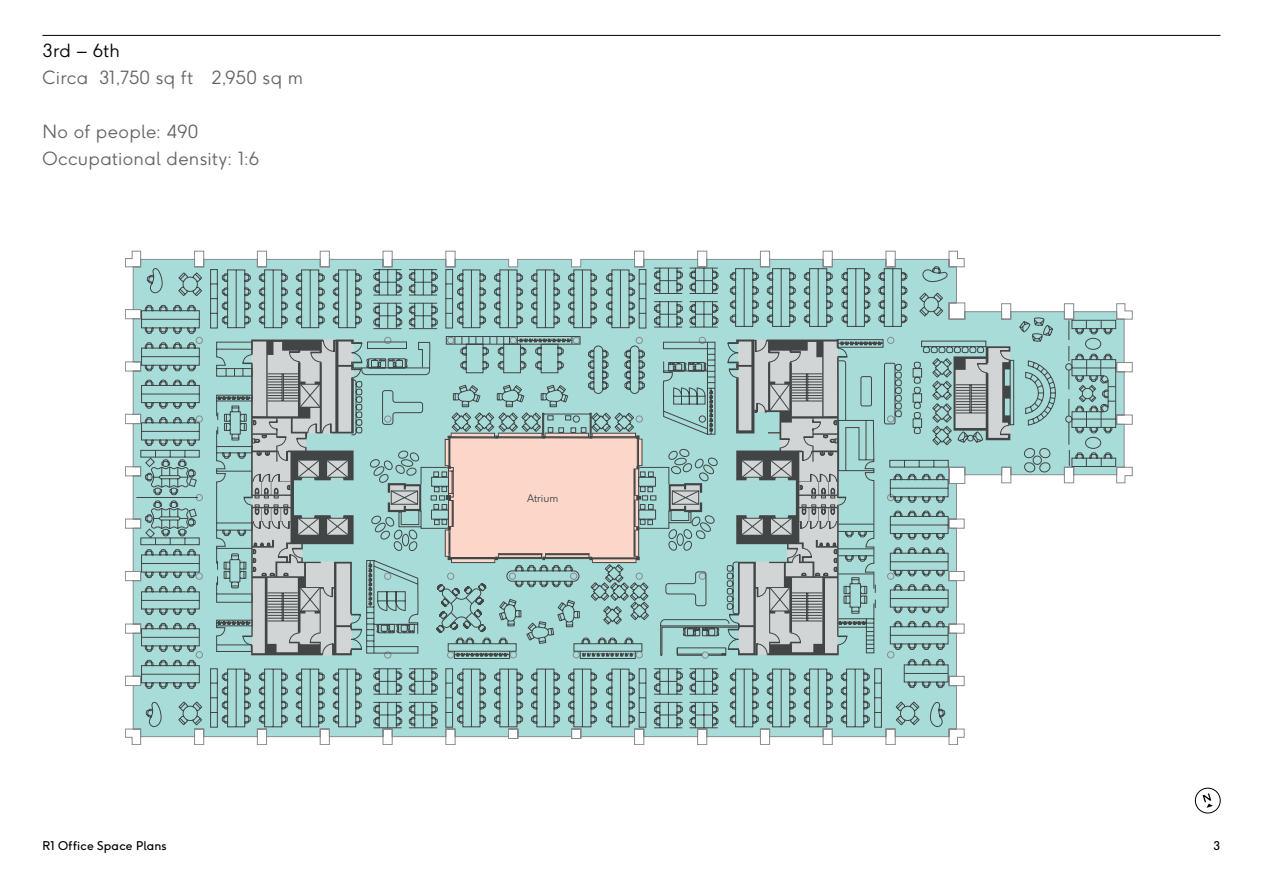
<style>
.page{position:relative;width:1263px;height:893px;background:#fff}
.page>*{position:absolute;margin:0;border:0;box-sizing:border-box;transform-origin:0 0}
.t1{font:300 18px/27px "F37 Ginger";letter-spacing:.02em;color:#646468}
.t2{font:300 18px "F37 Ginger";letter-spacing:.02em;color:#000}
.t3{font:12px "F37 Ginger";letter-spacing:.015em;color:#000}
.t4{font:300 10.5px "F37 Ginger";color:#424546}
</style>
<div class="page">
<svg style="left:1202px;top:793px;width:11px;height:15px"></svg>
<div style="left:1195px;top:788px;width:25px;height:25px;border:1px solid #000;border-radius:50%"></div>
<hr style="left:43px;top:35px;width:1177px;height:1px;background:#000">
<svg style="left:125px;top:251px;width:1007px;height:494px"></svg>
<svg style="left:890px;top:266px;width:226px;height:422px"></svg>
<svg style="left:718px;top:268px;width:189px;height:61px;background:#95c0bd"></svg>
<svg style="left:146px;top:268px;width:572px;height:68px;background:#96c2be"></svg>
<svg style="left:141px;top:336px;width:869px;height:392px;background:#a2c3c1"></svg>
<svg style="left:136px;top:450px;width:533px;height:188px;background:#adc2be"></svg>
<p class="t2" style="left:43px;top:43px;width:79px">3rd – 6th</p>
<p class="t1" style="left:43px;top:66px;width:262px">Circa 31,750 sq ft 2,950 sq m</p>
<p class="t1" style="left:43px;top:120px;width:218px">No of people: 490<br>Occupational density: 1:6</p>
<p class="t4" style="left:527px;top:494px;width:33px">Atrium</p>
<p class="t3" style="left:43px;top:841px;width:126px">R1 Office Space Plans</p>
<p class="t3" style="left:1213px;top:841px;width:9px">3</p>
</div>
